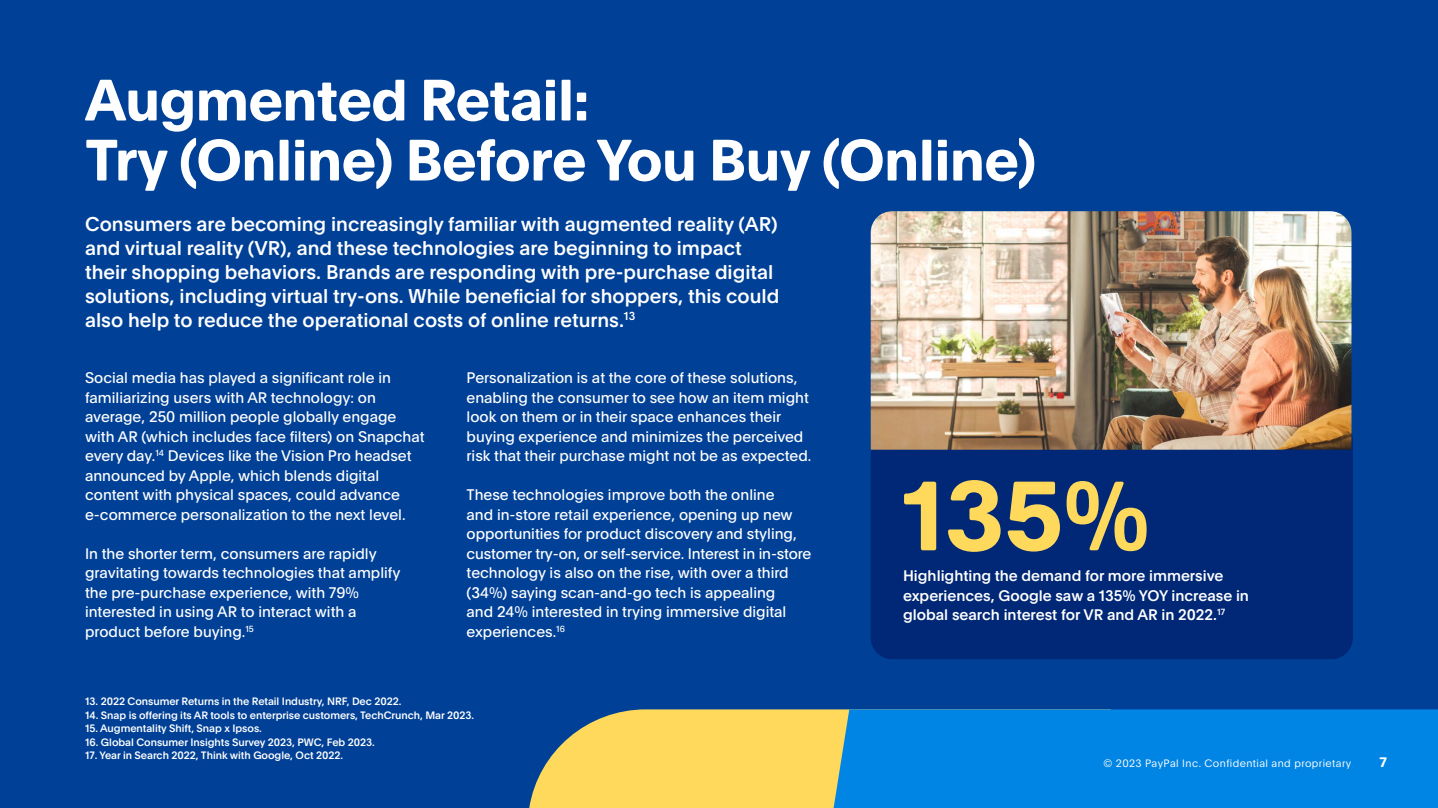
<style>
.page{position:relative;width:1438px;height:808px;background:#fff}
.page>*{position:absolute;margin:0;border:0;box-sizing:border-box;transform-origin:0 0}
.t1{font:700 96px "Pay Pal Open";color:#ffd95b}
.t2{font:700 57px/60px "Pay Pal Open";letter-spacing:-.01em;color:#fff}
.t3{font:500 19.5px/24px "Pay Pal Open";color:#fff}
.t4{font:15px/19.5px "Pay Pal Open";color:#fff}
.t5{font:500 15px/19.5px "Pay Pal Open";color:#fff}
.t6{font:700 13.5px "Pay Pal Open";color:#fff}
.t7{font:500 10.5px "Pay Pal Open";letter-spacing:-.005em;color:#fff}
.t8{font:300 10.5px "Pay Pal Open";letter-spacing:.04em;color:#fff}
</style>
<div class="page">
<div style="left:0;top:0;width:1437px;height:808px;background:#004197"></div>
<svg style="left:529px;top:709px;width:304px;height:99px;background:#e5ca60"></svg>
<div style="left:833px;top:709px;width:604px;height:99px;background:#0085e4"></div>
<div style="left:870px;top:418px;width:482px;height:241px;background:#002876;border-radius:21px"></div>
<img style="left:870px;top:211px;width:481px;height:239px">
<h2 class="t2" style="left:85px;top:66px;width:952px">Augmented Retail:<br>Try (Online) Before You Buy (Online)</h2>
<p class="t3" style="left:85px;top:211px;width:695px">Consumers are becoming increasingly familiar with augmented reality (AR) and virtual reality (VR), and these technologies are beginning to impact their shopping behaviors. Brands are responding with pre-purchase digital solutions, including virtual try-ons. While beneficial for shoppers, this could also help to reduce the operational costs of online returns.<sup>13</sup></p>
<p class="t4" style="left:85px;top:367px;width:341px">Social media has played a significant role in familiarizing users with AR technology: on average, 250 million people globally engage with AR (which includes face filters) on Snapchat every day.<sup>14</sup> Devices like the Vision Pro headset announced by Apple, which blends digital content with physical spaces, could advance e-commerce personalization to the next level.</p>
<p class="t4" style="left:85px;top:543px;width:317px">In the shorter term, consumers are rapidly gravitating towards technologies that amplify the pre-purchase experience, with 79% interested in using AR to interact with a product before buying.<sup>15</sup></p>
<p class="t4" style="left:466px;top:367px;width:346px">Personalization is at the core of these solutions, enabling the consumer to see how an item might look on them or in their space enhances their buying experience and minimizes the perceived risk that their purchase might not be as expected.</p>
<p class="t4" style="left:466px;top:484px;width:346px">These technologies improve both the online<br>and in-store retail experience, opening up new opportunities for product discovery and styling, customer try-on, or self-service. Interest in in-store technology is also on the rise, with over a third (34%) saying scan-and-go tech is appealing<br>and 24% interested in trying immersive digital experiences.<sup>16</sup></p>
<p class="t7" style="left:85px;top:694px;width:318px">13. 2022 Consumer Returns in the Retail Industry, NRF, Dec 2022.</p>
<p class="t7" style="left:85px;top:707px;width:390px">14. Snap is offering its AR tools to enterprise customers, TechCrunch, Mar 2023.</p>
<p class="t7" style="left:85px;top:721px;width:178px">15. Augmentality Shift, Snap x Ipsos.</p>
<p class="t7" style="left:85px;top:734px;width:291px">16. Global Consumer Insights Survey 2023, PWC, Feb 2023.</p>
<p class="t7" style="left:85px;top:748px;width:259px">17. Year in Search 2022, Think with Google, Oct 2022.</p>
<h1 class="t1" style="left:901px;top:447px;width:250px">135%</h1>
<p class="t5" style="left:902px;top:565px;width:347px">Highlighting the demand for more immersive experiences, Google saw a 135% YOY increase in global search interest for VR and AR in 2022.<sup>17</sup></p>
<p class="t8" style="left:1103px;top:756px;width:249px">© 2023 PayPal Inc. Confidential and proprietary</p>
<p class="t6" style="left:1379px;top:753px;width:9px">7</p>
</div>
